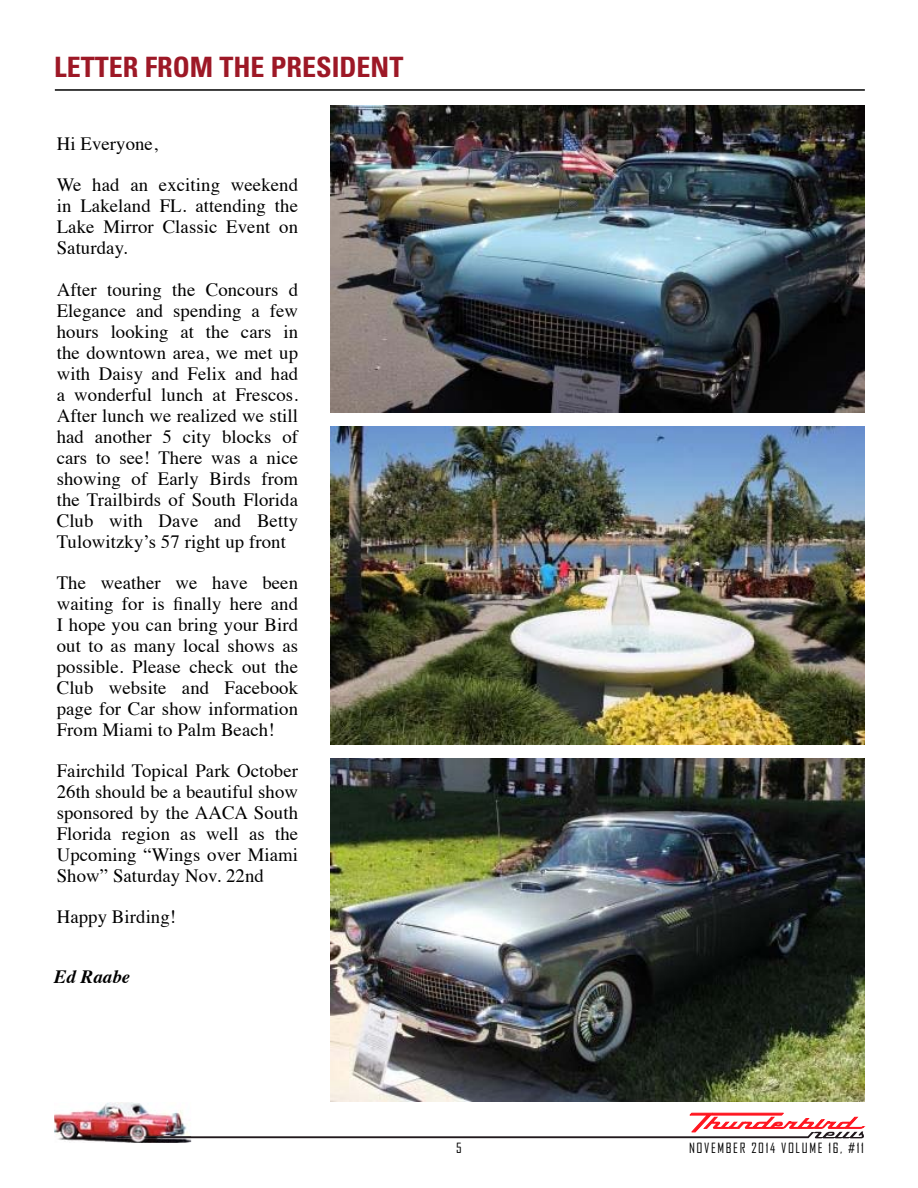
<style>
.page{position:relative;width:918px;height:1188px;background:#fff}
.page>*{position:absolute;margin:0;border:0;box-sizing:border-box;transform-origin:0 0}
.t1{font:700 condensed 28.05px "Univers";color:#9d1826}
.t2{font:18.75px/21px "Times";letter-spacing:.005em;color:#000;text-align:justify}
.t3{font:italic 700 18.75px "Times";letter-spacing:.005em;color:#000}
.t4{font:13.5px "Agency FB";letter-spacing:.12em;color:#000}
</style>
<div class="page">
<svg style="left:191px;top:1113px;width:674px;height:25px"></svg>
<img style="left:54px;top:1102px;width:137px;height:41px">
<img style="left:116px;top:1136px;width:75px;height:2px">
<img style="left:330px;top:106px;width:535px;height:307px">
<img style="left:331px;top:427px;width:534px;height:317px">
<img style="left:331px;top:758px;width:534px;height:344px">
<hr style="left:55px;top:89px;width:810px;height:2px;background:#000">
<h1 class="t1" style="left:54px;top:50px;width:351px">LETTER FROM THE PRESIDENT</h1>
<p class="t2" style="left:57px;top:122px;width:243px;line-height:41.2px">Hi Everyone,<br>We had an exciting weekend</p>
<p class="t2" style="left:57px;top:194px;width:243px">in Lakeland FL. attending the Lake Mirror Classic Event on Saturday.</p>
<p class="t2" style="left:57px;top:277px;width:243px">After touring the Concours d Elegance and spending a few hours looking at the cars in the downtown area, we met up with Daisy and Felix and had a wonderful lunch at Frescos.<br>After lunch we realized we still had another 5 city blocks of cars to see! There was a nice showing of Early Birds from the Trailbirds of South Florida Club with Dave and Betty Tulowitzky’s 57 right up front</p>
<p class="t2" style="left:57px;top:570px;width:243px">The weather we have been waiting for is finally here and I hope you can bring your Bird out to as many local shows as possible. Please check out the Club website and Facebook page for Car show information From Miami to Palm Beach!</p>
<p class="t2" style="left:57px;top:759px;width:243px">Fairchild Topical Park October 26th should be a beautiful show sponsored by the AACA South Florida region as well as the Upcoming “Wings over Miami Show” Saturday Nov. 22nd</p>
<p class="t2" style="left:57px;top:905px;width:121px">Happy Birding!</p>
<p class="t3" style="left:54px;top:959px;width:78px">Ed Raabe</p>
<p class="t4" style="left:456px;top:1140px;width:7px">5</p>
<p class="t4" style="left:689px;top:1140px;width:176px">NOVEMBER 2014 VOLUME 16, #11</p>
</div>
